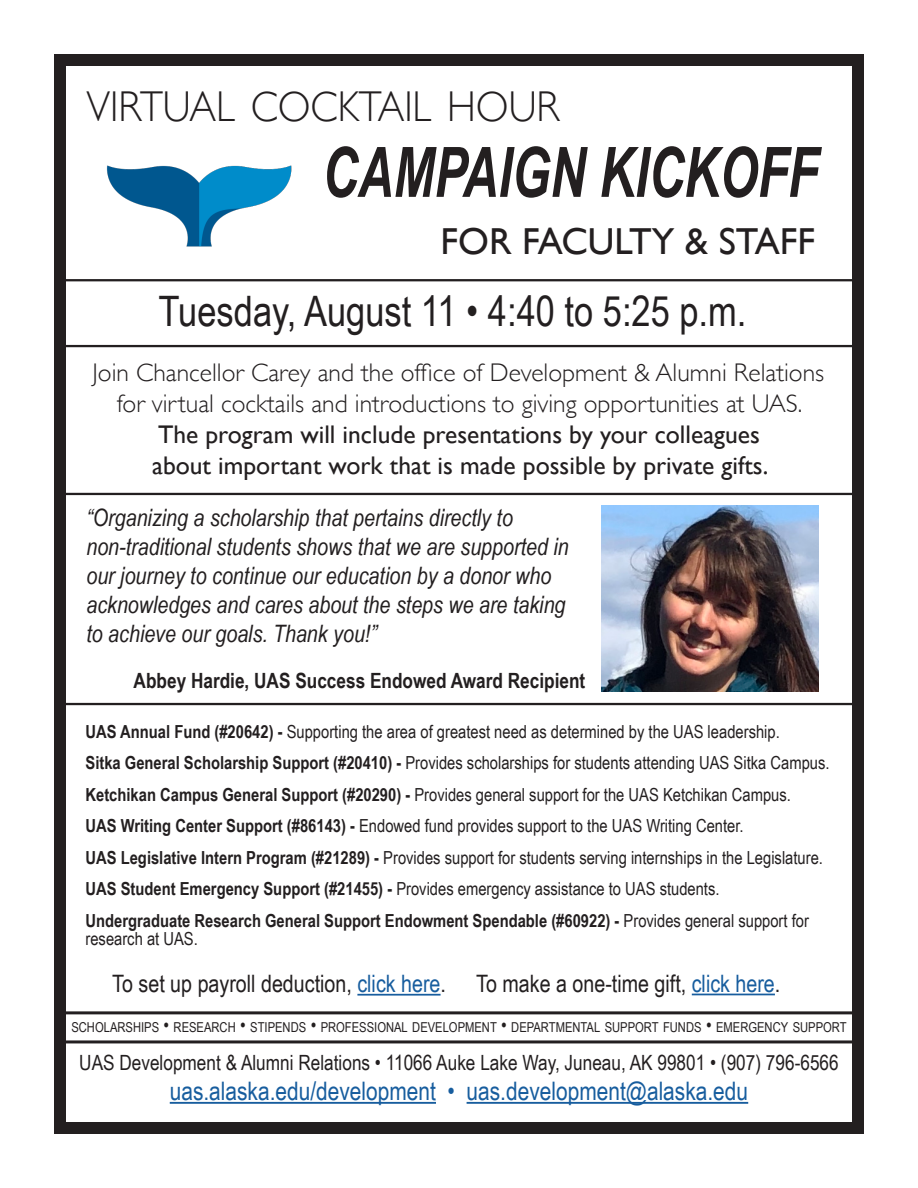
<style>
.page{position:relative;width:918px;height:1188px;background:#fff}
.page>*{position:absolute;margin:0;border:0;box-sizing:border-box;transform-origin:0 0}
.t1{font:italic 700 69.6px "Arial Narrow";color:#231f20;scale:.86 1}
.t2{font:300 43.05px "Gill Sans";color:#231f20;scale:.93 1}
.t3{font:42px "Arial Narrow";color:#231f20}
.t4{font:37.5px "Gill Sans";color:#231f20}
.t5{font:300 25.5px/30.6px "Gill Sans";color:#231f20;text-align:center}
.t6{font:25.5px/30.6px "Gill Sans";color:#231f20}
.t7{font:25.5px "Arial Narrow";color:#175d9e}
.t8{font:italic 24px/28.8px "Arial Narrow";color:#231f20}
.t9{font:24px "Arial Narrow";color:#231f20}
.t10{font:21px "Arial Narrow";color:#231f20}
.t11{font:700 21px "Arial Narrow";color:#231f20}
.t12{font:18px "Arial Narrow";color:#231f20}
.t13{font:700 18px/18px "Arial Narrow";color:#231f20}
.t14{font:13.65px "Arial Narrow";color:#231f20}
.s1{font-weight:700}
.s2{font-weight:400}
.s3{color:#175d9e}
.s4{font-size:19.5px}
</style>
<div class="page">
<div style="left:55px;top:1011px;width:801px;height:32px;border:3px solid #231f20"></div>
<div style="left:56px;top:493px;width:807px;height:212px;border:2px solid #231f20"></div>
<div style="left:54px;top:54px;width:810px;height:1080px;border:12px solid #231f20"></div>
<hr style="left:357px;top:994px;width:84px;height:2px;background:#175d9e">
<hr style="left:170px;top:1102px;width:266px;height:2px;background:#175d9e">
<hr style="left:467px;top:1102px;width:281px;height:2px;background:#175d9e">
<img style="left:106px;top:165px;width:186px;height:82px">
<div style="left:54px;top:279px;width:806px;height:68px;border:2px solid #231f20"></div>
<img style="left:601px;top:506px;width:218px;height:185px">
<hr style="left:692px;top:994px;width:83px;height:1px;background:#175d9e">
<p class="t2" style="left:86px;top:73px;width:510px">VIRTUAL COCKTAIL HOUR</p>
<p class="t1" style="left:322px;top:120px;width:578px">CAMPAIGN KICKOFF</p>
<p class="t4" style="left:441px;top:219px;width:376px">FOR FACULTY &amp; STAFF</p>
<p class="t3" style="left:159px;top:280px;width:589px">Tuesday, August 11 • 4:40 to 5:25 p.m.</p>
<p class="t5" style="left:93px;top:356px;width:733px">Join Chancellor Carey and the office of Development &amp; Alumni Relations for virtual cocktails and introductions to giving opportunities at UAS.</p>
<p class="t6" style="left:152px;top:419px;width:618px">The program will include presentations by your colleagues about important work that is made possible by private gifts.</p>
<p class="t8" style="left:86px;top:503px;width:484px">“Organizing a scholarship that pertains directly to non-traditional students shows that we are supported in our journey to continue our education by a donor who acknowledges and cares about the steps we are taking to achieve our goals. Thank you!”</p>
<p class="t11" style="left:134px;top:664px;width:453px">Abbey Hardie, UAS Success Endowed Award Recipient</p>
<p class="t12" style="left:86px;top:718px;width:696px"><span class="s1">UAS Annual Fund (#20642) -</span> Supporting the area of greatest need as determined by the UAS leadership.</p>
<p class="t12" style="left:86px;top:750px;width:746px"><span class="s1">Sitka General Scholarship Support (#20410) -</span> Provides scholarships for students attending UAS Sitka Campus.</p>
<p class="t12" style="left:86px;top:781px;width:707px"><span class="s1">Ketchikan Campus General Support (#20290) -</span> Provides general support for the UAS Ketchikan Campus.</p>
<p class="t12" style="left:86px;top:813px;width:660px"><span class="s1">UAS Writing Center Support (#86143) -</span> Endowed fund provides support to the UAS Writing Center.</p>
<p class="t12" style="left:86px;top:844px;width:739px"><span class="s1">UAS Legislative Intern Program (#21289) -</span> Provides support for students serving internships in the Legislature.</p>
<p class="t12" style="left:86px;top:876px;width:636px"><span class="s1">UAS Student Emergency Support (#21455) -</span> Provides emergency assistance to UAS students.</p>
<p class="t13" style="left:86px;top:910px;width:725px">Undergraduate Research General Support Endowment Spendable (#60922) - <span class="s2">Provides general support for research at UAS.</span></p>
<p class="t9" style="left:112px;top:966px;width:335px">To set up payroll deduction, <span class="s3">click here</span>.</p>
<p class="t9" style="left:476px;top:966px;width:306px">To make a one-time gift, <span class="s3">click here</span>.</p>
<p class="t14" style="left:71px;top:1017px;width:777px">SCHOLARSHIPS <span class="s4">•</span> RESEARCH <span class="s4">•</span> STIPENDS <span class="s4">•</span> PROFESSIONAL DEVELOPMENT <span class="s4">•</span> DEPARTMENTAL SUPPORT FUNDS <span class="s4">•</span> EMERGENCY SUPPORT</p>
<p class="t10" style="left:79px;top:1047px;width:761px">UAS Development &amp; Alumni Relations • 11066 Auke Lake Way, Juneau, AK 99801 • (907) 796-6566</p>
<p class="t7" style="left:170px;top:1072px;width:580px">uas.alaska.edu/development • uas.development@alaska.edu</p>
</div>
